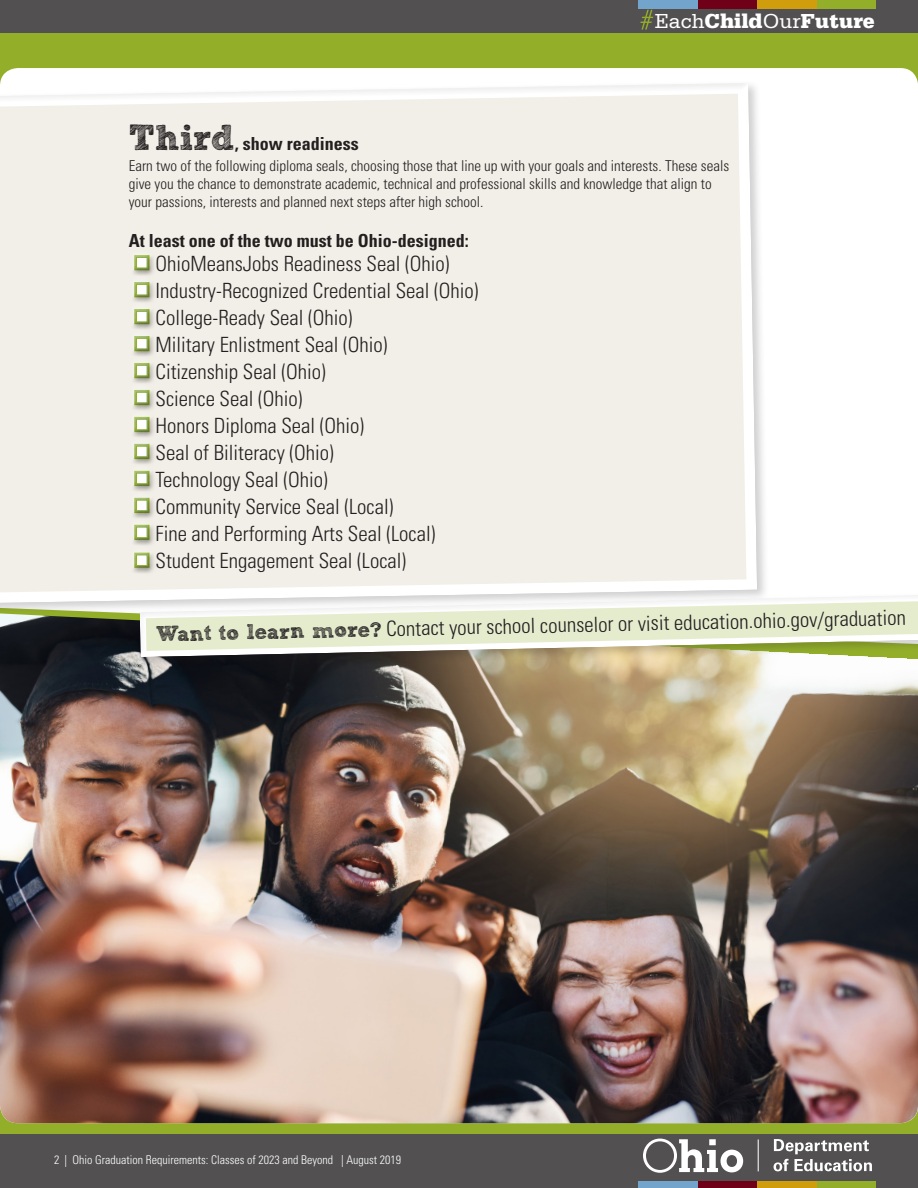
<style>
.page{position:relative;width:918px;height:1188px;background:#fff}
.page>*{position:absolute;margin:0;border:0;box-sizing:border-box;transform-origin:0 0}
.t1{font:900 21.45px "Serifa Std";color:#fff}
.t2{font:300 condensed 21px/27px "Univers LT Std";color:#231f20}
.t3{font:700 condensed 18px "Univers LT Std";color:#231f20}
.t4{font:300 condensed 15px/18px "Univers LT Std";color:#231f20}
.t5{font:300 condensed 12px "Univers LT Std";color:#fff}
.s1{font-weight:400}
.s2{font-family:"Sketch Rockwell";font-weight:400;font-stretch:normal;font-size:36px}
.s3{font-family:"Sketch Rockwell";font-weight:400;font-stretch:normal}
</style>
<div class="page">
<div style="left:0;top:1115px;width:918px;height:73px;background:#525051"></div>
<div style="left:0;top:0;width:918px;height:36px;background:#525051"></div>
<div style="left:0;top:33px;width:918px;height:69px;background:#93af2a"></div>
<div style="left:0;top:1105px;width:918px;height:29px;background:#93af2a"></div>
<div style="left:816px;top:0;width:60px;height:8px;background:#93af2a"></div>
<div style="left:757px;top:0;width:59px;height:8px;background:#d09d0d"></div>
<div style="left:698px;top:0;width:59px;height:8px;background:#700017"></div>
<div style="left:639px;top:0;width:59px;height:8px;background:#73a5cc"></div>
<svg style="left:640px;top:10px;width:13px;height:20px"></svg>
<div style="left:816px;top:1181px;width:60px;height:7px;background:#93af2a"></div>
<div style="left:757px;top:1181px;width:59px;height:7px;background:#d09d0d"></div>
<div style="left:698px;top:1181px;width:59px;height:7px;background:#700017"></div>
<div style="left:639px;top:1181px;width:59px;height:7px;background:#73a5cc"></div>
<svg style="left:643px;top:1139px;width:100px;height:34px"></svg>
<hr style="left:758px;top:1139px;width:1px;height:32px;background:#fff">
<svg style="left:774px;top:1139px;width:98px;height:32px"></svg>
<div style="left:0;top:68px;width:918px;height:1055px;background:#fff;border-radius:18px"></div>
<div style="left:0;top:80px;width:769px;height:536px;background:#231f20;opacity:.21"></div>
<svg style="left:0;top:82px;width:758px;height:522px;background:#f1efe8"></svg>
<img style="left:0;top:613px;width:918px;height:510px">
<div style="left:137px;top:592px;width:781px;height:77px;background:#231f20;opacity:.21"></div>
<svg style="left:139px;top:657px;width:779px;height:2px"></svg>
<svg style="left:139px;top:594px;width:779px;height:63px;fill:#e5ecce"></svg>
<div style="left:129px;top:250px;width:25px;height:23px;background:#f2f0e8"></div>
<div style="left:130px;top:252px;width:25px;height:24px;background:#f2f0e9"></div>
<div style="left:134px;top:254px;width:26px;height:26px;background:#231f20;opacity:.08"></div>
<div style="left:136px;top:257px;width:11px;height:11px;background:#fff;border:1px solid #93af2a"></div>
<div style="left:129px;top:358px;width:25px;height:23px;background:#f1efe7"></div>
<div style="left:130px;top:360px;width:25px;height:24px;background:#f2f0e9"></div>
<div style="left:134px;top:361px;width:26px;height:27px;background:#231f20;opacity:.08"></div>
<div style="left:136px;top:365px;width:11px;height:11px;background:#fff;border:1px solid #93af2a"></div>
<div style="left:129px;top:304px;width:25px;height:23px;background:#f1efe7"></div>
<div style="left:130px;top:306px;width:25px;height:24px;background:#f2f0e9"></div>
<div style="left:134px;top:307px;width:26px;height:27px;background:#231f20;opacity:.08"></div>
<div style="left:136px;top:311px;width:11px;height:11px;background:#fff;border:1px solid #93af2a"></div>
<div style="left:129px;top:412px;width:25px;height:23px;background:#f1efe7"></div>
<div style="left:130px;top:414px;width:25px;height:24px;background:#f2f0e9"></div>
<div style="left:134px;top:415px;width:26px;height:27px;background:#231f20;opacity:.08"></div>
<div style="left:136px;top:419px;width:11px;height:11px;background:#fff;border:1px solid #93af2a"></div>
<div style="left:129px;top:493px;width:25px;height:23px;background:#f1efe7"></div>
<div style="left:130px;top:495px;width:25px;height:24px;background:#f2f0e9"></div>
<div style="left:134px;top:496px;width:26px;height:27px;background:#231f20;opacity:.08"></div>
<div style="left:136px;top:500px;width:11px;height:11px;background:#fff;border:1px solid #93af2a"></div>
<div style="left:129px;top:277px;width:25px;height:23px;background:#f2f0e9"></div>
<div style="left:130px;top:279px;width:25px;height:24px;background:#f2f0e9"></div>
<div style="left:134px;top:281px;width:26px;height:26px;background:#231f20;opacity:.08"></div>
<div style="left:136px;top:284px;width:11px;height:11px;background:#fff;border:1px solid #93af2a"></div>
<div style="left:129px;top:385px;width:25px;height:23px;background:#f2f0e9"></div>
<div style="left:130px;top:387px;width:25px;height:24px;background:#f2f0e9"></div>
<div style="left:134px;top:388px;width:26px;height:27px;background:#231f20;opacity:.08"></div>
<div style="left:136px;top:392px;width:11px;height:11px;background:#fff;border:1px solid #93af2a"></div>
<div style="left:129px;top:466px;width:25px;height:23px;background:#f1efe7"></div>
<div style="left:130px;top:468px;width:25px;height:24px;background:#f2f0e9"></div>
<div style="left:134px;top:469px;width:26px;height:27px;background:#231f20;opacity:.08"></div>
<div style="left:136px;top:473px;width:11px;height:11px;background:#fff;border:1px solid #93af2a"></div>
<div style="left:129px;top:331px;width:25px;height:23px;background:#f2f0e9"></div>
<div style="left:130px;top:333px;width:25px;height:24px;background:#f2f0e9"></div>
<div style="left:134px;top:334px;width:26px;height:27px;background:#231f20;opacity:.08"></div>
<div style="left:136px;top:338px;width:11px;height:11px;background:#fff;border:1px solid #93af2a"></div>
<div style="left:129px;top:439px;width:25px;height:23px;background:#f2f0e9"></div>
<div style="left:130px;top:441px;width:25px;height:24px;background:#f2f0e9"></div>
<div style="left:134px;top:442px;width:26px;height:27px;background:#231f20;opacity:.08"></div>
<div style="left:136px;top:446px;width:11px;height:11px;background:#fff;border:1px solid #93af2a"></div>
<div style="left:129px;top:520px;width:25px;height:23px;background:#f2f0e9"></div>
<div style="left:130px;top:522px;width:25px;height:24px;background:#f2f0e9"></div>
<div style="left:134px;top:523px;width:26px;height:27px;background:#231f20;opacity:.08"></div>
<div style="left:136px;top:527px;width:11px;height:11px;background:#fff;border:1px solid #93af2a"></div>
<div style="left:129px;top:548px;width:25px;height:22px;background:#f2f0e9"></div>
<div style="left:130px;top:550px;width:25px;height:24px;background:#f2f0e9"></div>
<div style="left:134px;top:551px;width:26px;height:27px;background:#231f20;opacity:.08"></div>
<div style="left:136px;top:555px;width:11px;height:11px;background:#fff;border:1px solid #93af2a"></div>
<p class="t1" style="left:655px;top:8px;width:222px"><span class="s1">Each</span>Child<span class="s1">Our</span>Future</p>
<p class="t3" style="left:129px;top:132px;width:232px"><span class="s2">Third</span>, show readiness</p>
<p class="t4" style="left:129px;top:157px;width:602px">Earn two of the following diploma seals, choosing those that line up with your goals and interests. These seals give you the chance to demonstrate academic, technical and professional skills and knowledge that align to your passions, interests and planned next steps after high school.</p>
<p class="t3" style="left:129px;top:229px;width:341px">At least one of the two must be Ohio-designed:</p>
<p class="t2" style="left:156px;top:250px;width:295px">OhioMeansJobs Readiness Seal (Ohio)</p>
<p class="t2" style="left:156px;top:277px;width:324px">Industry-Recognized Credential Seal (Ohio)</p>
<p class="t2" style="left:156px;top:304px;width:199px">College-Ready Seal (Ohio)</p>
<p class="t2" style="left:156px;top:331px;width:234px">Military Enlistment Seal (Ohio)</p>
<p class="t2" style="left:156px;top:358px;width:172px">Citizenship Seal (Ohio)</p>
<p class="t2" style="left:156px;top:385px;width:281px">Science Seal (Ohio)<br>Honors Diploma Seal (Ohio)<br>Seal of Biliteracy (Ohio)<br>Technology Seal (Ohio)<br>Community Service Seal (Local)<br>Fine and Performing Arts Seal (Local)<br>Student Engagement Seal (Local)</p>
<p class="t2" style="left:156px;top:618px;width:752px;rotate:-1deg"><span class="s3">Want to learn more?</span> Contact your school counselor or visit education.ohio.gov/graduation</p>
<p class="t5" style="left:54px;top:1152px;width:349px">2 | Ohio Graduation Requirements: Classes of 2023 and Beyond | August 2019</p>
</div>
